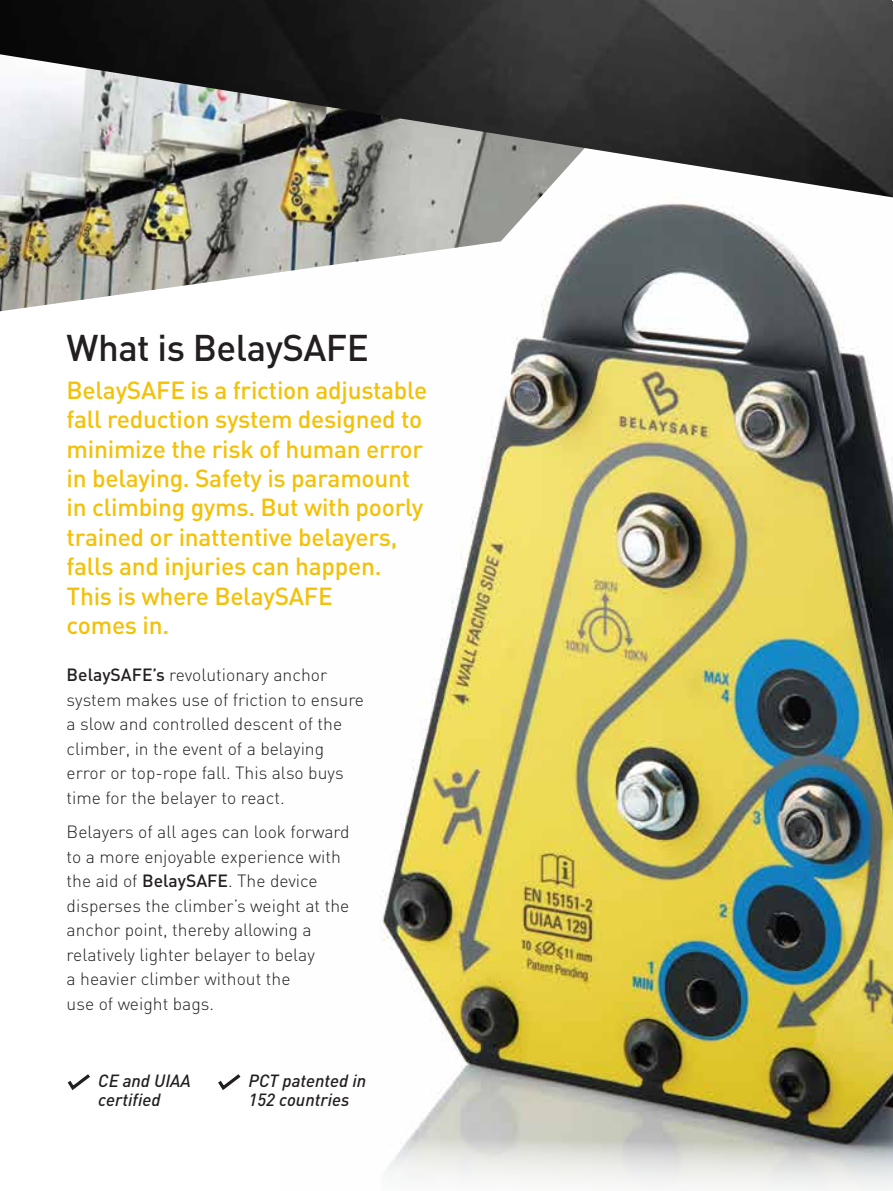
<style>
.page{position:relative;width:893px;height:1191px;background:#fff}
.page>*{position:absolute;margin:0;border:0;box-sizing:border-box;transform-origin:0 0}
.t1{font:500 36.75px "DIN";letter-spacing:-.015em;color:#231f20}
.t2{font:500 24.5px/29.4px "DIN";letter-spacing:-.01em;color:#f3c108}
.t3{font:300 17.5px/24.5px "DIN";color:#231f20}
.t4{font:italic 500 17.5px/18.9px "DIN";color:#231f20}
.s1{font-weight:500}
</style>
<div class="page">
<img style="left:380px;top:197px;width:513px;height:937px">
<img style="left:0;top:197px;width:718px;height:114px">
<img style="left:0;top:0;width:893px;height:197px">
<svg style="left:386px;top:1134px;width:507px;height:56px"></svg>
<img style="left:118px;top:0;width:767px;height:53px">
<svg style="left:67px;top:1074px;width:23px;height:16px"></svg>
<svg style="left:218px;top:1074px;width:23px;height:16px"></svg>
<h1 class="t1" style="left:67px;top:324px;width:304px">What is BelaySAFE</h1>
<p class="t2" style="left:67px;top:374px;width:362px">BelaySAFE is a friction adjustable fall reduction system designed to minimize the risk of human error in belaying. Safety is paramount in climbing gyms. But with poorly trained or inattentive belayers, falls and injuries can happen.<br>This is where BelaySAFE<br>comes in.</p>
<p class="t3" style="left:67px;top:662px;width:299px"><span class="s1">BelaySAFE’s</span> revolutionary anchor system makes use of friction to ensure a slow and controlled descent of the climber, in the event of a belaying error or top-rope fall. This also buys time for the belayer to react.</p>
<p class="t3" style="left:67px;top:819px;width:285px">Belayers of all ages can look forward to a more enjoyable experience with the aid of <span class="s1">BelaySAFE</span>. The device disperses the climber’s weight at the anchor point, thereby allowing a relatively lighter belayer to belay<br>a heavier climber without the<br>use of weight bags.</p>
<p class="t4" style="left:98px;top:1070px;width:94px">CE and UIAA certified</p>
<p class="t4" style="left:249px;top:1070px;width:119px">PCT patented in<br>152 countries</p>
</div>
